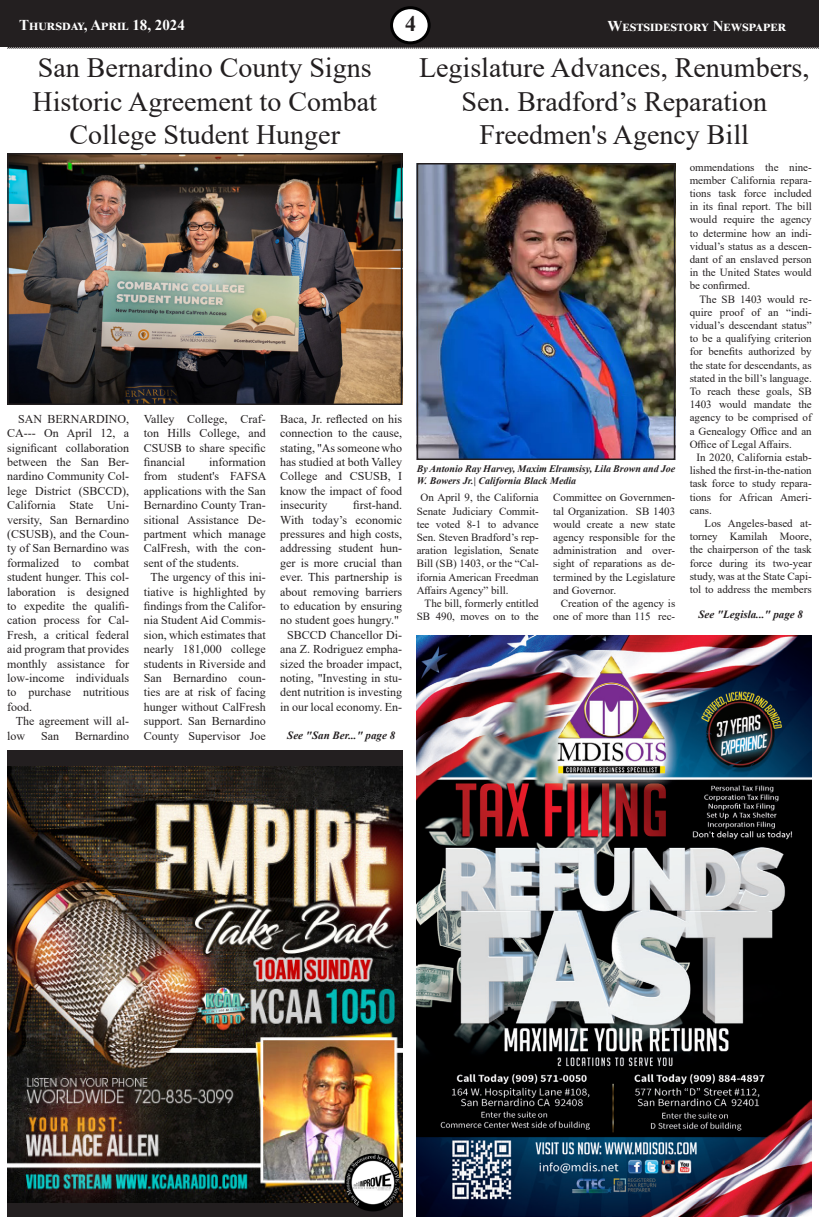
<style>
.page{position:relative;width:819px;height:1224px;background:#fff}
.page>*{position:absolute;margin:0;border:0;box-sizing:border-box;transform-origin:0 0}
.t1{font:28px/33.6px "Times New Roman";color:#231f20;text-align:center}
.t2{font:700 22px "Times New Roman";color:#231f20}
.t3{font:700 15px "Times New Roman";color:#fff}
.t4{font:12px/14.4px "Times New Roman";color:#231f20;text-align:justify}
.t5{font:11px/13.2px "Times New Roman";color:#231f20;text-align:justify}
.t6{font:italic 700 11px "Times New Roman";color:#231f20}
.t7{font:italic 700 10px/12px "Times New Roman";color:#231f20}
</style>
<div class="page">
<div style="left:0;top:0;width:819px;height:46px;background:#231f20"></div>
<div style="left:392px;top:8px;width:37px;height:35px;background:#fff;border-radius:50%"></div>
<div style="left:390px;top:6px;width:41px;height:38px;border:3px solid #000;border-radius:50%"></div>
<svg style="left:6px;top:44px;width:813px;height:5px"></svg>
<div style="left:7px;top:751px;width:395px;height:466px;background:#231f20"></div>
<img style="left:7px;top:766px;width:395px;height:436px">
<img style="left:342px;top:1154px;width:57px;height:57px">
<img style="left:417px;top:636px;width:395px;height:581px">
<img style="left:10px;top:156px;width:389px;height:246px">
<div style="left:7px;top:153px;width:395px;height:252px;border:2px solid #231f20"></div>
<img style="left:420px;top:166px;width:252px;height:291px">
<div style="left:417px;top:163px;width:258px;height:297px;border:2px solid #231f20"></div>
<p class="t3" style="left:19px;top:14px;width:167px">Thursday, April 18, 2024</p>
<h2 class="t2" style="left:405px;top:8px;width:12px">4</h2>
<p class="t3" style="left:608px;top:15px;width:180px">Westsidestory Newspaper</p>
<p class="t1" style="left:38px;top:50px;width:335px">San Bernardino County Signs</p>
<p class="t1" style="left:33px;top:84px;width:346px">Historic Agreement to Combat<br>College Student Hunger</p>
<p class="t4" style="left:7px;top:411px;width:124px;text-indent:11px">SAN BERNARDINO, CA--- On April 12, a significant collaboration between the San Ber&shy;nardino Community Col&shy;lege District (SBCCD), California State Uni&shy;versity, San Bernardino (CSUSB), and the Coun&shy;ty of San Bernardino was formalized to combat student hunger. This col&shy;laboration is designed to expedite the qualifi&shy;cation process for Cal-Fresh, a critical federal aid program that provides monthly assistance for low-income individuals to purchase nutritious food.</p>
<p class="t4" style="left:7px;top:714px;width:124px;text-indent:9px">The agreement will al&shy;low</p>
<p class="t4" style="left:41px;top:728px;width:19px">San</p>
<p class="t4" style="left:75px;top:728px;width:55px">Bernardino</p>
<p class="t4" style="left:144px;top:411px;width:124px">Valley College, Craf&shy;ton Hills College, and CSUSB to share specific financial</p>
<p class="t4" style="left:144px;top:454px;width:124px;text-indent:65px">information from student's FAFSA applications with the San Bernardino County Tran&shy;sitional Assistance De&shy;partment which manage CalFresh, with the con&shy;sent of the students.</p>
<p class="t4" style="left:144px;top:570px;width:124px;text-align:center">The urgency of this ini&shy;tiative is highlighted by findings from the Califor&shy;nia Student Aid Commis&shy;sion, which estimates that nearly 181,000 college students in Riverside and<br>San Bernardino coun&shy;ties are at risk of facing hunger without CalFresh support. San Bernardino<br>County Supervisor Joe</p>
<p class="t4" style="left:280px;top:411px;width:124px">Baca, Jr. reflected on his connection to the cause, stating, "As someone who has studied at both Valley College and CSUSB, I know the impact of food insecurity</p>
<p class="t4" style="left:280px;top:498px;width:124px;text-indent:73px">first-hand.<br>With today’s economic pressures and high costs, addressing student hun&shy;ger is more crucial than ever. This partnership is about removing barriers to education by ensuring no student goes hungry."</p>
<p class="t4" style="left:280px;top:627px;width:124px;text-align:center">SBCCD Chancellor Di&shy;ana Z. Rodriguez empha&shy;sized the broader impact, noting, "Investing in stu&shy;dent nutrition is investing in our local economy. En-</p>
<p class="t6" style="left:287px;top:728px;width:109px">See "San Ber..." page 8</p>
<p class="t1" style="left:419px;top:50px;width:392px">Legislature Advances, Renumbers,<br>Sen. Bradford’s Reparation</p>
<p class="t1" style="left:480px;top:117px;width:271px">Freedmen's Agency Bill</p>
<p class="t7" style="left:417px;top:462px;width:260px">By Antonio Ray Harvey, Maxim Elramsisy, Lila Brown and Joe<br>W. Bowers Jr.| California Black Media</p>
<p class="t5" style="left:417px;top:491px;width:124px;text-indent:4px">On April 9, the California Senate Judiciary Commit&shy;tee voted 8-1 to advance Sen. Steven Bradford’s rep&shy;aration legislation, Senate Bill (SB) 1403, or the “Cal&shy;ifornia American Freedman Affairs Agency” bill.</p>
<p class="t5" style="left:417px;top:596px;width:124px;text-align:right">The bill, formerly entitled<br>SB 490, moves on to the</p>
<p class="t5" style="left:553px;top:491px;width:124px">Committee on Governmen&shy;tal Organization. SB 1403 would create a new state agency responsible for the administration and over&shy;sight of reparations as de&shy;termined by the Legislature and Governor.</p>
<p class="t5" style="left:553px;top:596px;width:124px;text-align:right">Creation of the agency is one of more than 115 rec-</p>
<p class="t5" style="left:690px;top:160px;width:124px">ommendations the nine&shy;member California repara&shy;tions task force included in its final report. The bill would require the agency to determine how an indi&shy;vidual’s status as a descen&shy;dant of an enslaved person in the United States would be confirmed.</p>
<p class="t5" style="left:690px;top:292px;width:124px;text-indent:10px">The SB 1403 would re&shy;quire proof of an “indi&shy;vidual’s descendant status” to be a qualifying criterion for benefits authorized by the state for descendants, as stated in the bill’s language.<br>To reach these goals, SB 1403 would mandate the agency to be comprised of a Genealogy Office and an Office of Legal Affairs.</p>
<p class="t5" style="left:690px;top:450px;width:124px;text-indent:7px">In 2020, California estab&shy;lished the first-in-the-nation task force to study repara&shy;tions for African Ameri&shy;cans.</p>
<p class="t5" style="left:690px;top:516px;width:124px;text-indent:15px">Los Angeles-based at&shy;torney Kamilah Moore, the chairperson of the task force during its two-year study, was at the State Capi&shy;tol to address the members</p>
<p class="t6" style="left:699px;top:607px;width:106px">See "Legisla..." page 8</p>
</div>
